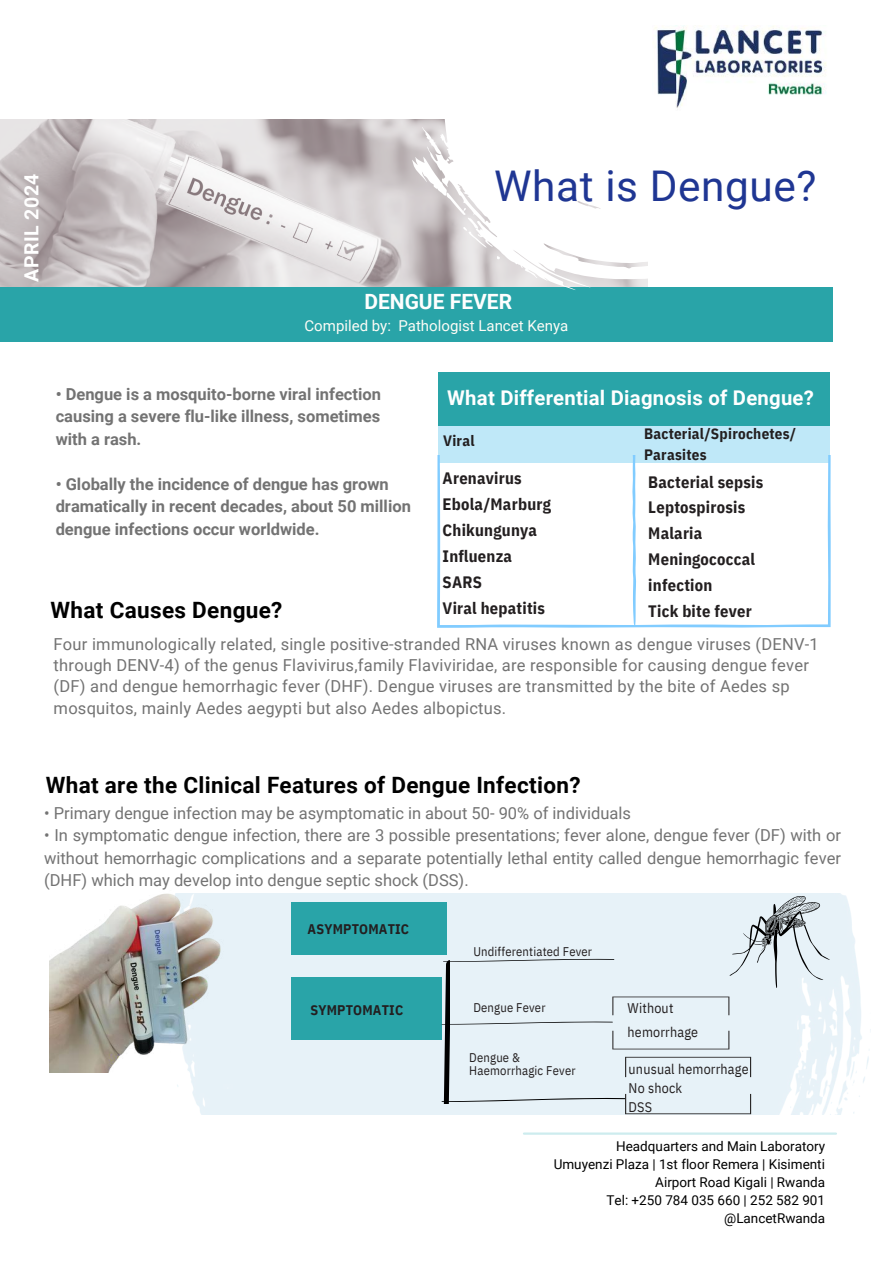
<style>
.page{position:relative;width:894px;height:1264px;background:#fff}
.page>*{position:absolute;margin:0;border:0;box-sizing:border-box;transform-origin:0 0}
.t1{font:42.3px "Roboto";letter-spacing:.015em;color:#1f3693}
.t2{font:700 22.5px "Roboto";letter-spacing:.015em;color:#000}
.t3{font:700 21px "Roboto";color:#fefefe}
.t4{font:700 20.25px "Roboto";letter-spacing:.01em;color:#fff}
.t5{font:700 19.5px "Roboto";letter-spacing:.03em;color:#fff}
.t6{font:16.5px/21.3px "Roboto";letter-spacing:.015em;color:#737373;text-align:justify}
.t7{font:700 16.5px/22.5px "Roboto";color:#737373;text-align:justify}
.t8{font:700 16.5px/25.8px "IBM Plex Sans Cond";letter-spacing:.015em;color:#231f20}
.t9{font:700 15px/20.2px "IBM Plex Sans Cond";letter-spacing:.015em;color:#231f20}
.t10{font:15px "Roboto";color:#fdfcf6}
.t11{font:13.95px/18.6px "IBM Plex Sans Cond";letter-spacing:.015em;color:#231f20}
.t12{font:700 13.95px "IBM Plex Sans Cond";letter-spacing:.015em;color:#231f20}
.t13{font:13.5px/18px "Roboto";color:#000;text-align:right}
.t14{font:12.6px/13.5px "IBM Plex Sans Cond";letter-spacing:.015em;color:#231f20}
</style>
<div class="page">
<img style="left:0;top:119px;width:412px;height:168px">
<div style="left:0;top:287px;width:833px;height:54px;background:#29a4a8"></div>
<img style="left:177px;top:893px;width:692px;height:221px">
<img style="left:50px;top:893px;width:214px;height:179px">
<div style="left:438px;top:421px;width:391px;height:42px;background:#bfe8f8"></div>
<div style="left:438px;top:372px;width:391px;height:53px;background:#29a4a8"></div>
<svg style="left:437px;top:456px;width:393px;height:172px"></svg>
<svg style="left:632px;top:456px;width:4px;height:172px"></svg>
<div style="left:291px;top:901px;width:155px;height:53px;background:#29a4a8"></div>
<div style="left:291px;top:976px;width:150px;height:63px;background:#29a4a8"></div>
<svg style="left:441px;top:895px;width:388px;height:219px;background:#dfeaf0"></svg>
<svg style="left:412px;top:119px;width:236px;height:171px"></svg>
<hr style="left:524px;top:1132px;width:311px;height:2px;background:#cdecee">
<img style="left:654px;top:25px;width:173px;height:83px">
<p class="t5" style="left:20px;top:282px;width:110px;rotate:-90deg">APRIL 2024</p>
<h1 class="t1" style="left:494px;top:162px;width:323px">What is Dengue?</h1>
<p class="t3" style="left:364px;top:289px;width:149px">DENGUE FEVER</p>
<p class="t10" style="left:304px;top:317px;width:265px">Compiled by: Pathologist Lancet Kenya</p>
<p class="t7" style="left:56px;top:383px;width:327px">• Dengue is a mosquito-borne viral infection causing a severe flu-like illness, sometimes with a rash.</p>
<p class="t7" style="left:56px;top:473px;width:356px;text-align:left">• Globally the incidence of dengue has grown dramatically in recent decades, about 50 million dengue infections occur worldwide.</p>
<h2 class="t2" style="left:51px;top:596px;width:233px">What Causes Dengue?</h2>
<p class="t4" style="left:447px;top:386px;width:368px">What Differential Diagnosis of Dengue?</p>
<p class="t9" style="left:443px;top:430px;width:33px">Viral</p>
<p class="t9" style="left:644px;top:423px;width:154px">Bacterial/Spirochetes/<br>Parasites</p>
<p class="t8" style="left:442px;top:465px;width:110px">Arenavirus<br>Ebola/Marburg<br>Chikungunya<br>Influenza<br>SARS<br>Viral hepatitis</p>
<p class="t8" style="left:648px;top:468px;width:116px">Bacterial sepsis<br>Leptospirosis<br>Malaria<br>Meningococcal infection<br>Tick bite fever</p>
<p class="t6" style="left:54px;top:633px;width:766px;text-align:left">Four immunologically related, single positive-stranded RNA viruses known as dengue viruses (DENV-1 through DENV-4) of the genus Flavivirus,family Flaviviridae, are responsible for causing dengue fever (DF) and dengue hemorrhagic fever (DHF). Dengue viruses are transmitted by the bite of Aedes sp mosquitos, mainly Aedes aegypti but also Aedes albopictus.</p>
<h2 class="t2" style="left:46px;top:771px;width:536px">What are the Clinical Features of Dengue Infection?</h2>
<p class="t6" style="left:44px;top:802px;width:588px">• Primary dengue infection may be asymptomatic in about 50- 90% of individuals</p>
<p class="t6" style="left:44px;top:824px;width:798px;line-height:22.5px">• In symptomatic dengue infection, there are 3 possible presentations; fever alone, dengue fever (DF) with or without hemorrhagic complications and a separate potentially lethal entity called dengue hemorrhagic fever (DHF) which may develop into dengue septic shock (DSS).</p>
<p class="t12" style="left:307px;top:919px;width:103px">ASYMPTOMATIC</p>
<p class="t12" style="left:310px;top:1000px;width:94px">SYMPTOMATIC</p>
<p class="t14" style="left:473px;top:944px;width:120px">Undifferentiated Fever</p>
<p class="t14" style="left:473px;top:1000px;width:74px">Dengue Fever</p>
<p class="t14" style="left:469px;top:1050px;width:108px">Dengue &amp;<br>Haemorrhagic Fever</p>
<p class="t11" style="left:627px;top:996px;width:72px;line-height:23.9px">Without hemorrhage</p>
<p class="t11" style="left:628px;top:1059px;width:121px">unusual hemorrhage<br>No shock<br>DSS</p>
<p class="t13" style="left:553px;top:1137px;width:273px">Headquarters and Main Laboratory<br>Umuyenzi Plaza | 1st floor Remera | Kisimenti<br>Airport Road Kigali | Rwanda<br>Tel: +250 784 035 660 | 252 582 901 @LancetRwanda</p>
</div>
